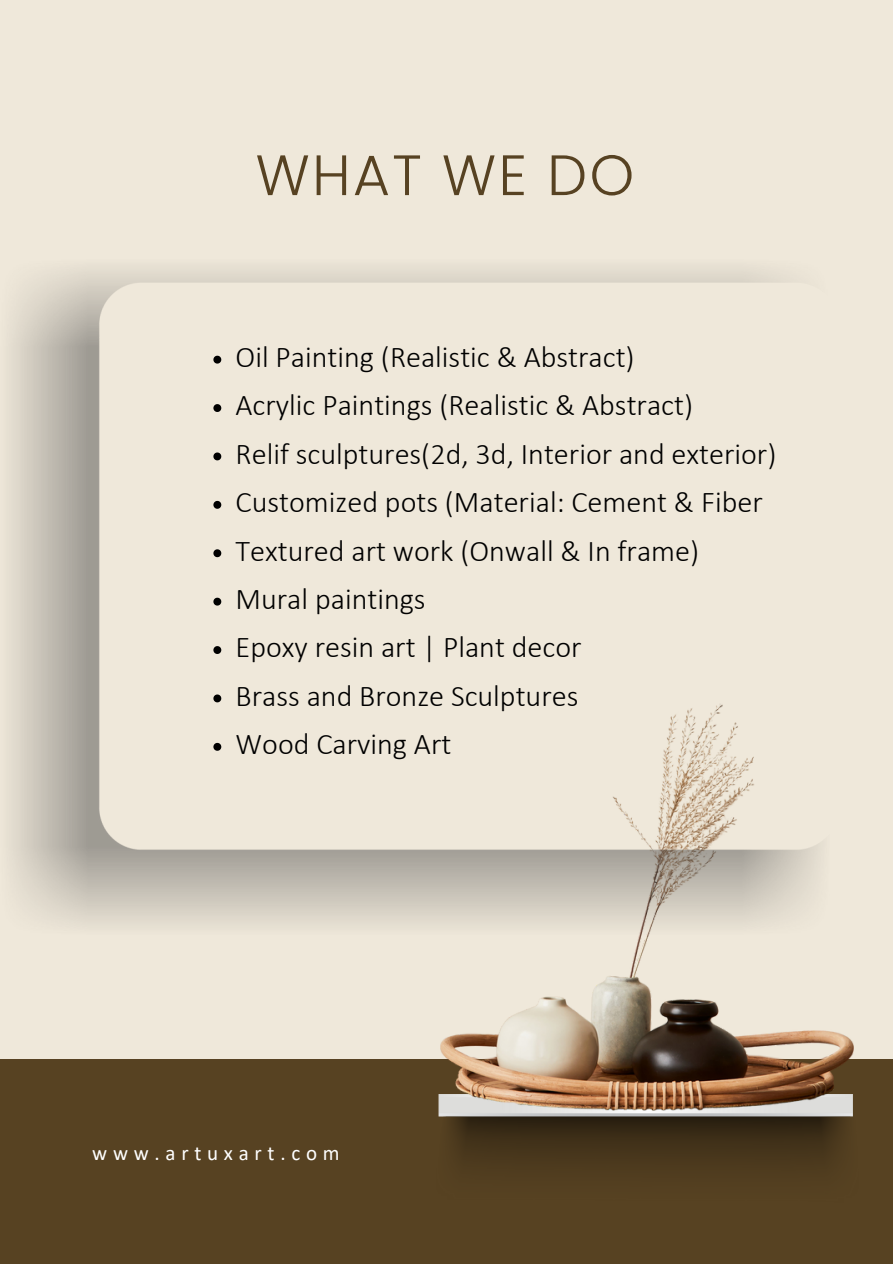
<style>
.page{position:relative;width:893px;height:1264px;background:#fff}
.page>*{position:absolute;margin:0;border:0;box-sizing:border-box;transform-origin:0 0}
.t1{font:300 56.85px "Poppins";letter-spacing:.04em;color:#574222}
.t2{font:300 30.3px "Calibri";color:#000}
.t3{font:21px "Calibri";letter-spacing:.275em;color:#fff}
</style>
<div class="page">
<div style="left:0;top:0;width:892px;height:1263px;background:#efe8da"></div>
<div style="left:0;top:1059px;width:892px;height:204px;background:#574222"></div>
<img style="left:438px;top:1094px;width:415px;height:72px">
<img style="left:440px;top:934px;width:413px;height:176px">
<img style="left:10px;top:269px;width:810px;height:665px">
<p class="t1" style="left:255px;top:135px;width:380px">WHAT WE DO</p>
<p class="t2" style="left:235px;top:344px;width:400px">Oil Painting (Realistic &amp; Abstract)</p>
<p class="t2" style="left:235px;top:392px;width:459px">Acrylic Paintings (Realistic &amp; Abstract)</p>
<p class="t2" style="left:235px;top:441px;width:542px">Relif sculptures(2d, 3d, Interior and exterior)</p>
<p class="t2" style="left:235px;top:489px;width:528px">Customized pots (Material: Cement &amp; Fiber</p>
<p class="t2" style="left:235px;top:538px;width:465px">Textured art work (Onwall &amp; In frame)</p>
<p class="t2" style="left:235px;top:586px;width:191px">Mural paintings</p>
<p class="t2" style="left:235px;top:634px;width:347px">Epoxy resin art | Plant decor</p>
<p class="t2" style="left:235px;top:683px;width:344px">Brass and Bronze Sculptures</p>
<p class="t2" style="left:235px;top:731px;width:217px">Wood Carving Art</p>
<p class="t3" style="left:92px;top:1143px;width:249px">www.artuxart.com</p>
</div>
